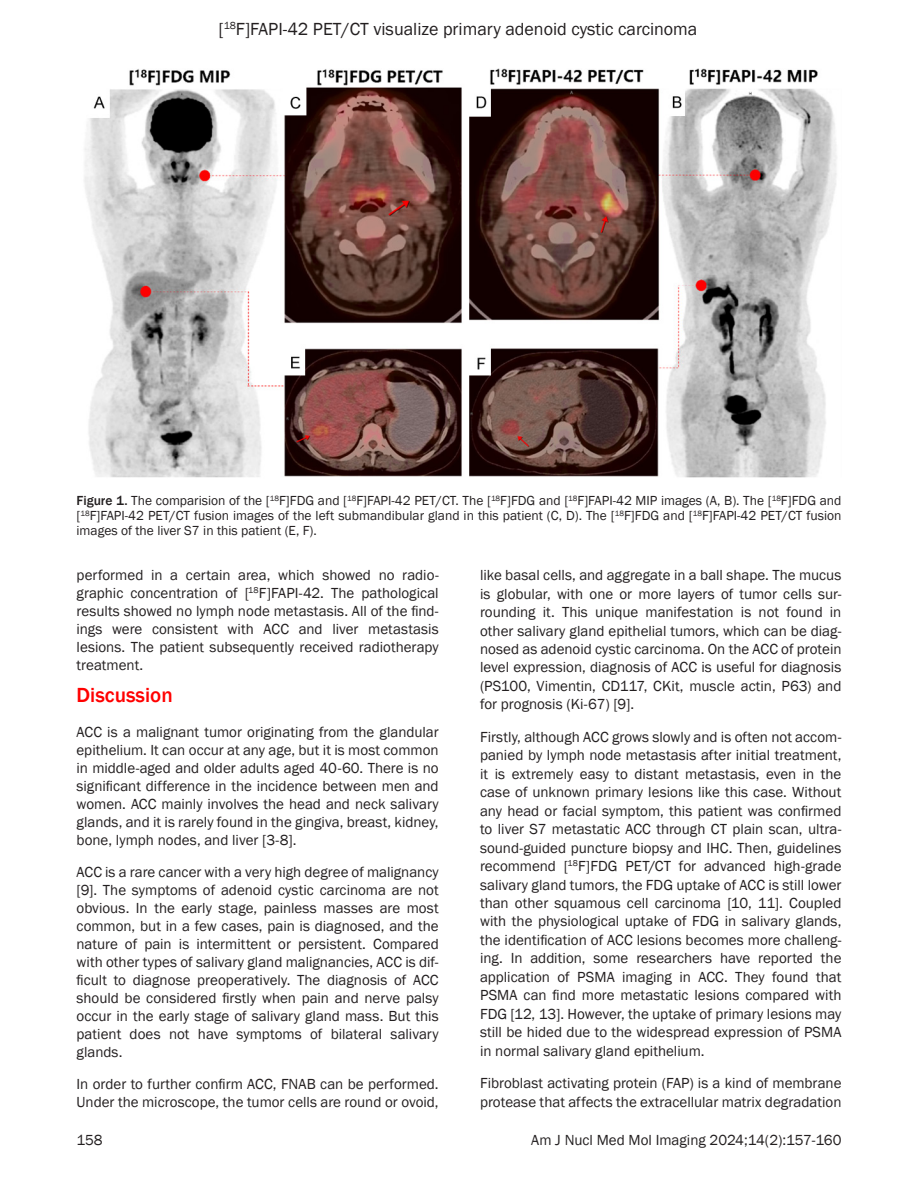
<style>
.page{position:relative;width:918px;height:1188px;background:#fff}
.page>*{position:absolute;margin:0;border:0;box-sizing:border-box;transform-origin:0 0}
.t1{font:500 21px "Franklin Gothic";color:#f00}
.Running_RRH{font:18px "Franklin Gothic";color:#231f20}
.TXT{font:15px/18.5px "Franklin Gothic";color:#231f20;text-align:justify}
.Footer_Text_Verso{font:15px "Franklin Gothic";color:#231f20}
.Fig_Caption{font:13.5px/15px "Franklin Gothic";color:#231f20;text-align:justify}
.s1{font-weight:500}
</style>
<div class="page">
<img style="left:84px;top:68px;width:753px;height:410px">
<p class="Running_RRH" style="left:218px;top:18px;width:481px">[<sup>18</sup>F]FAPI-42 PET/CT visualize primary adenoid cystic carcinoma</p>
<p class="Fig_Caption" style="left:77px;top:494px;width:766px"><span class="s1">Figure 1.</span> The comparision of the [<sup>18</sup>F]FDG and [<sup>18</sup>F]FAPI-42 PET/CT. The [<sup>18</sup>F]FDG and [<sup>18</sup>F]FAPI-42 MIP images (A, B). The [<sup>18</sup>F]FDG and [<sup>18</sup>F]FAPI-42 PET/CT fusion images of the left submandibular gland in this patient (C, D). The [<sup>18</sup>F]FDG and [<sup>18</sup>F]FAPI-42 PET/CT fusion images of the liver S7 in this patient (E, F).</p>
<p class="TXT" style="left:77px;top:567px;width:364px;line-height:18px">performed in a certain area, which showed no radio&shy;graphic concentration of [<sup>18</sup>F]FAPI-42. The pathological results showed no lymph node metastasis. All of the find&shy;ings were consistent with ACC and liver metastasis lesions. The patient subsequently received radiotherapy treatment.</p>
<h1 class="t1" style="left:77px;top:682px;width:98px">Discussion</h1>
<p class="TXT" style="left:77px;top:723px;width:364px;line-height:18px">ACC is a malignant tumor originating from the glandular epithelium. It can occur at any age, but it is most common in middle-aged and older adults aged 40-60. There is no significant difference in the incidence between men and women. ACC mainly involves the head and neck salivary glands, and it is rarely found in the gingiva, breast, kidney, bone, lymph nodes, and liver [3-8].</p>
<p class="TXT" style="left:77px;top:863px;width:364px;line-height:18px">ACC is a rare cancer with a very high degree of malignancy [9]. The symptoms of adenoid cystic carcinoma are not obvious. In the early stage, painless masses are most common, but in a few cases, pain is diagnosed, and the nature of pain is intermittent or persistent. Compared with other types of salivary gland malignancies, ACC is dif&shy;ficult to diagnose preoperatively. The diagnosis of ACC should be considered firstly when pain and nerve palsy occur in the early stage of salivary gland mass. But this patient does not have symptoms of bilateral salivary glands.</p>
<p class="TXT" style="left:77px;top:1075px;width:364px;line-height:18px">In order to further confirm ACC, FNAB can be performed.<br>Under the microscope, the tumor cells are round or ovoid,</p>
<p class="TXT" style="left:480px;top:566px;width:363px">like basal cells, and aggregate in a ball shape. The mucus is globular, with one or more layers of tumor cells sur&shy;rounding it. This unique manifestation is not found in other salivary gland epithelial tumors, which can be diag&shy;nosed as adenoid cystic carcinoma. On the ACC of protein level expression, diagnosis of ACC is useful for diagnosis (PS100, Vimentin, CD117, CKit, muscle actin, P63) and for prognosis (Ki-67) [9].</p>
<p class="TXT" style="left:480px;top:728px;width:363px">Firstly, although ACC grows slowly and is often not accom&shy;panied by lymph node metastasis after initial treatment, it is extremely easy to distant metastasis, even in the case of unknown primary lesions like this case. Without any head or facial symptom, this patient was confirmed to liver S7 metastatic ACC through CT plain scan, ultra&shy;sound-guided puncture biopsy and IHC. Then, guidelines recommend [<sup>18</sup>F]FDG PET/CT for advanced high-grade salivary gland tumors, the FDG uptake of ACC is still lower than other squamous cell carcinoma [10, 11]. Coupled with the physiological uptake of FDG in salivary glands, the identification of ACC lesions becomes more challeng&shy;ing. In addition, some researchers have reported the application of PSMA imaging in ACC. They found that PSMA can find more metastatic lesions compared with FDG [12, 13]. However, the uptake of primary lesions may still be hided due to the widespread expression of PSMA in normal salivary gland epithelium.</p>
<p class="TXT" style="left:480px;top:1074px;width:363px">Fibroblast activating protein (FAP) is a kind of membrane protease that affects the extracellular matrix degradation</p>
<p class="Footer_Text_Verso" style="left:77px;top:1131px;width:28px">158</p>
<p class="Footer_Text_Verso" style="left:531px;top:1131px;width:312px">Am J Nucl Med Mol Imaging 2024;14(2):157-160</p>
</div>
